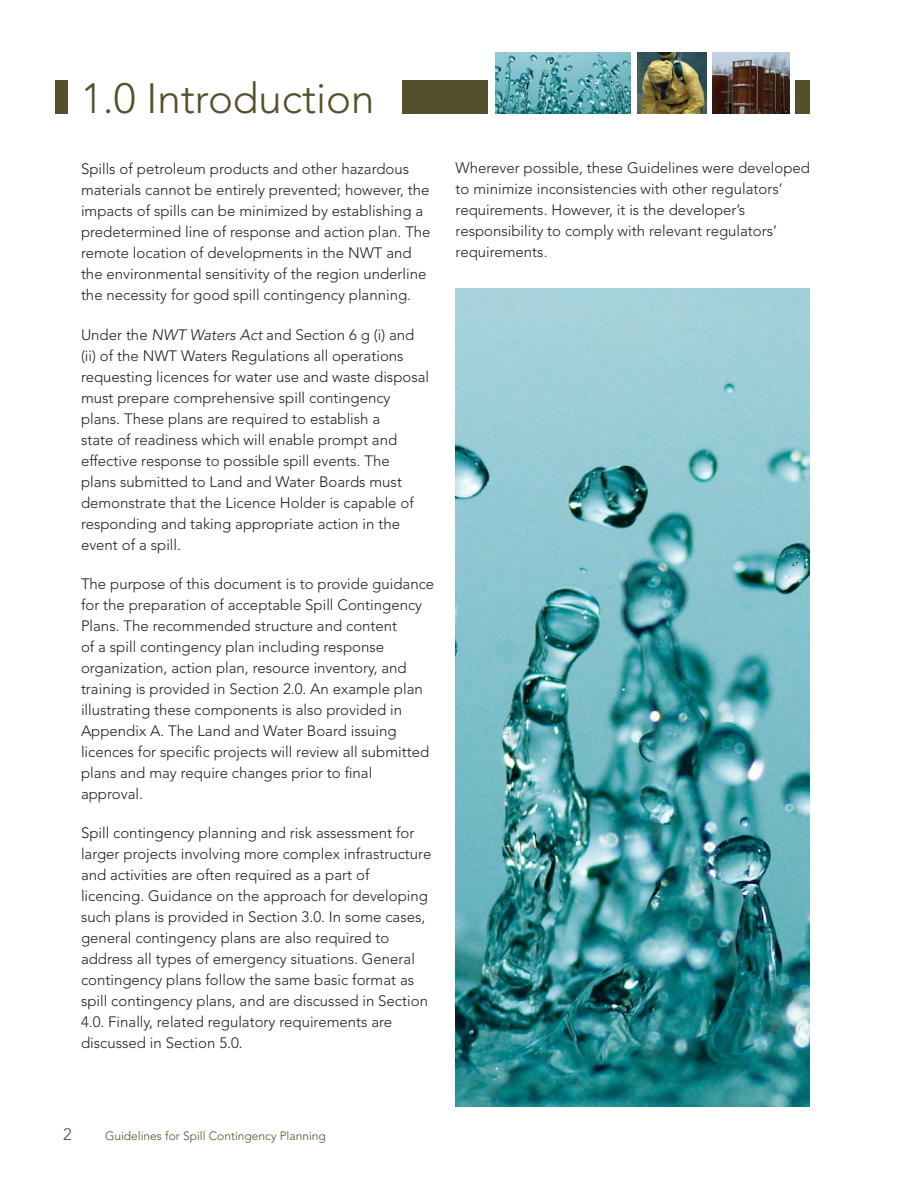
<style>
.page{position:relative;width:918px;height:1188px;background:#fff}
.page>*{position:absolute;margin:0;border:0;box-sizing:border-box;transform-origin:0 0}
.t1{font:300 42px "Avenir";color:#554f2b}
.t2{font:300 16.5px "Avenir";color:#554f2b}
.t3{font:300 15px/21px "Avenir";color:#231f20}
.t4{font:300 12px "Avenir";color:#554f2b}
.s1{font-style:italic}
</style>
<div class="page">
<div style="left:403px;top:80px;width:407px;height:34px;background:#554f2b"></div>
<div style="left:489px;top:36px;width:306px;height:81px;background:#fff"></div>
<div style="left:55px;top:80px;width:13px;height:34px;background:#554f2b"></div>
<img style="left:495px;top:52px;width:136px;height:61px">
<img style="left:638px;top:52px;width:68px;height:61px">
<img style="left:712px;top:52px;width:78px;height:61px">
<img style="left:456px;top:288px;width:354px;height:819px">
<h1 class="t1" style="left:81px;top:81px;width:295px">1.0 Introduction</h1>
<p class="t3" style="left:81px;top:160px;width:351px">Spills of petroleum products and other hazardous materials cannot be entirely prevented; however, the impacts of spills can be minimized by establishing a predetermined line of response and action plan. The remote location of developments in the NWT and the environmental sensitivity of the region underline the necessity for good spill contingency planning.</p>
<p class="t3" style="left:81px;top:325px;width:350px">Under the <span class="s1">NWT Waters Act</span> and Section 6 g (i) and (ii) of the NWT Waters Regulations all operations requesting licences for water use and waste disposal must prepare comprehensive spill contingency plans. These plans are required to establish a<br>state of readiness which will enable prompt and effective response to possible spill events. The<br>plans submitted to Land and Water Boards must demonstrate that the Licence Holder is capable of responding and taking appropriate action in the event of a spill.</p>
<p class="t3" style="left:81px;top:574px;width:355px">The purpose of this document is to provide guidance for the preparation of acceptable Spill Contingency Plans. The recommended structure and content<br>of a spill contingency plan including response organization, action plan, resource inventory, and training is provided in Section 2.0. An example plan illustrating these components is also provided in Appendix A. The Land and Water Board issuing licences for specific projects will review all submitted plans and may require changes prior to final approval.</p>
<p class="t3" style="left:81px;top:823px;width:352px">Spill contingency planning and risk assessment for larger projects involving more complex infrastructure and activities are often required as a part of licencing. Guidance on the approach for developing such plans is provided in Section 3.0. In some cases, general contingency plans are also required to address all types of emergency situations. General contingency plans follow the same basic format as spill contingency plans, and are discussed in Section 4.0. Finally, related regulatory requirements are discussed in Section 5.0.</p>
<p class="t3" style="left:456px;top:159px;width:356px">Wherever possible, these Guidelines were developed to minimize inconsistencies with other regulators’ requirements. However, it is the developer’s responsibility to comply with relevant regulators’ requirements.</p>
<p class="t2" style="left:63px;top:1127px;width:10px">2</p>
<p class="t4" style="left:105px;top:1131px;width:222px">Guidelines for Spill Contingency Planning</p>
</div>
